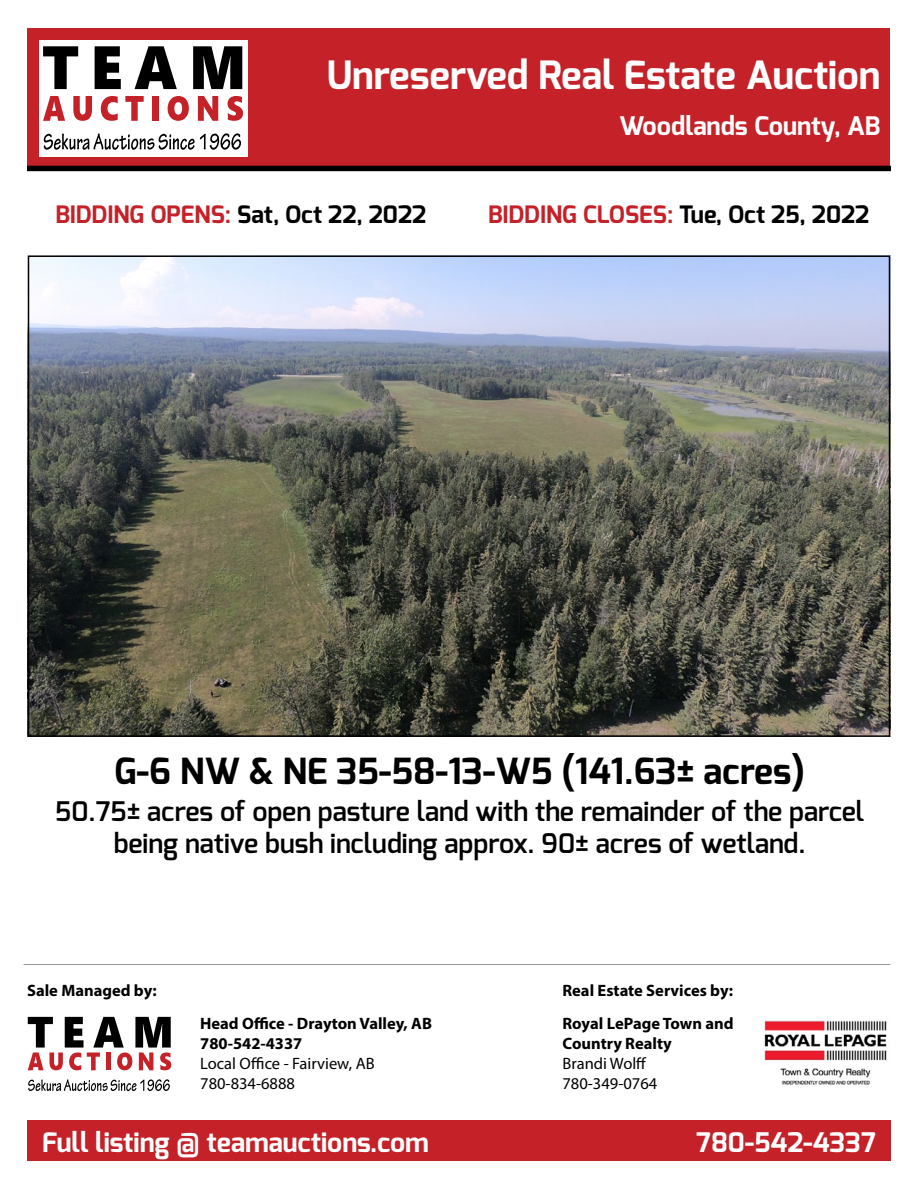
<style>
.page{position:relative;width:918px;height:1188px;background:#fff}
.page>*{position:absolute;margin:0;border:0;box-sizing:border-box;transform-origin:0 0}
.Header_-_Sale_Name_L{font:700 39px "Exo";color:#fff}
.Title_-_Name{font:700 36px "Exo";color:#000}
.Title_-_Sub_Descript{font:600 27px/32.4px "Exo";color:#000;text-align:center}
.t1{font:700 27px "Exo";color:#fff}
.Header_-_Sale_Name_S{font:700 25.65px "Exo";color:#fff}
.Sale_Date_Time{font:700 24px "Exo";color:#c42128}
.Sale_Date_Time-2{font:700 24px "Exo";color:#000}
.Managed_By___Realtor{font:700 16.5px/19.8px "Myriad Pro";color:#000}
.Managed_By___Realtor-2{font:16.5px "Myriad Pro";color:#000}
.s1{color:#c42128}
.s2{color:#000}
</style>
<div class="page">
<div style="left:28px;top:28px;width:862px;height:143px;background:#c42128"></div>
<div style="left:27px;top:1120px;width:864px;height:41px;background:#c42128"></div>
<div style="left:39px;top:40px;width:208px;height:116px;background:#fff"></div>
<svg style="left:43px;top:46px;width:35px;height:43px"></svg>
<svg style="left:95px;top:46px;width:26px;height:43px"></svg>
<svg style="left:135px;top:46px;width:42px;height:43px"></svg>
<svg style="left:193px;top:46px;width:49px;height:43px"></svg>
<svg style="left:43px;top:96px;width:22px;height:25px"></svg>
<svg style="left:73px;top:96px;width:19px;height:25px"></svg>
<svg style="left:101px;top:96px;width:17px;height:25px"></svg>
<svg style="left:125px;top:96px;width:19px;height:25px"></svg>
<div style="left:152px;top:96px;width:7px;height:25px;background:#c42129"></div>
<svg style="left:168px;top:96px;width:21px;height:25px"></svg>
<svg style="left:198px;top:96px;width:20px;height:25px"></svg>
<svg style="left:228px;top:96px;width:15px;height:25px"></svg>
<svg style="left:44px;top:133px;width:197px;height:17px"></svg>
<svg style="left:28px;top:1017px;width:143px;height:53px"></svg>
<svg style="left:28px;top:1079px;width:142px;height:12px"></svg>
<img style="left:31px;top:258px;width:856px;height:476px">
<img style="left:764px;top:1020px;width:123px;height:65px">
<hr style="left:24px;top:964px;width:866px;height:1px;background:#939598">
<div style="left:27px;top:166px;width:864px;height:5px;background:#000"></div>
<p class="Header_-_Sale_Name_L" style="left:326px;top:50px;width:555px">Unreserved Real Estate Auction</p>
<p class="Header_-_Sale_Name_S" style="left:619px;top:109px;width:263px">Woodlands County, AB</p>
<p class="Sale_Date_Time-2" style="left:55px;top:199px;width:372px"><span class="s1">BIDDING OPENS:</span> Sat, Oct 22, 2022</p>
<p class="Sale_Date_Time" style="left:488px;top:199px;width:383px">BIDDING CLOSES: <span class="s2">Tue, Oct 25, 2022</span></p>
<p class="Title_-_Name" style="left:114px;top:748px;width:692px">G-6 NW &amp; NE 35-58-13-W5 (141.63± acres)</p>
<p class="Title_-_Sub_Descript" style="left:55px;top:795px;width:811px">50.75± acres of open pasture land with the remainder of the parcel being native bush including approx. 90± acres of wetland.</p>
<p class="Managed_By___Realtor" style="left:27px;top:980px;width:131px">Sale Managed by:</p>
<p class="Managed_By___Realtor" style="left:562px;top:980px;width:172px">Real Estate Services by:</p>
<p class="Managed_By___Realtor" style="left:200px;top:1013px;width:233px">Head Office - Drayton Valley, AB</p>
<p class="Managed_By___Realtor" style="left:200px;top:1033px;width:104px">780-542-4337</p>
<p class="Managed_By___Realtor-2" style="left:200px;top:1053px;width:176px">Local Office - Fairview, AB</p>
<p class="Managed_By___Realtor-2" style="left:200px;top:1073px;width:96px">780-834-6888</p>
<p class="Managed_By___Realtor" style="left:562px;top:1013px;width:173px">Royal LePage Town and<br>Country Realty</p>
<p class="Managed_By___Realtor-2" style="left:562px;top:1053px;width:86px">Brandi Wolff</p>
<p class="Managed_By___Realtor-2" style="left:562px;top:1073px;width:96px">780-349-0764</p>
<h3 class="t1" style="left:42px;top:1124px;width:388px">Full listing @ teamauctions.com</h3>
<h3 class="t1" style="left:696px;top:1124px;width:181px">780-542-4337</h3>
</div>
